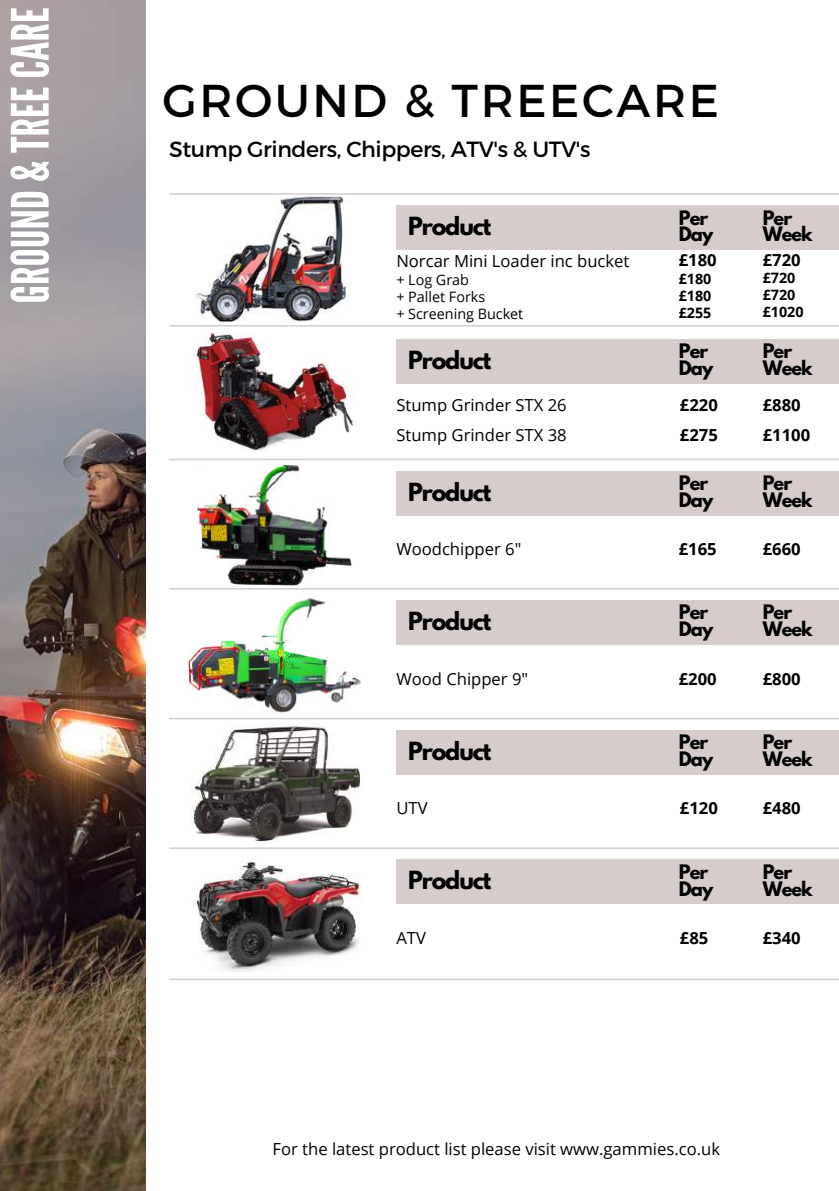
<style>
.page{position:relative;width:839px;height:1191px;background:#fff}
.page>*{position:absolute;margin:0;border:0;box-sizing:border-box;transform-origin:0 0}
.t1{font:51.4px "League Gothic";color:#fff}
.t2{font:46px "Montserrat";letter-spacing:.055em;color:#000}
.t3{font:700 22.2px "League Spartan";letter-spacing:-.05em;color:#000}
.t4{font:22px "Montserrat";letter-spacing:-.02em;color:#000}
.t5{font:700 17.8px/16.8px "League Spartan";letter-spacing:-.05em;color:#000}
.t6{font:16.6px "Open Sans";color:#000}
.t7{font:700 16.6px "Open Sans";color:#000}
.t8{font:14.4px "Open Sans";color:#000}
.t9{font:700 14.4px "Open Sans";color:#000}
</style>
<div class="page">
<hr style="left:169px;top:193px;width:669px;height:2px;background:#d6cccc">
<hr style="left:169px;top:325px;width:669px;height:2px;background:#d6cccc">
<hr style="left:169px;top:459px;width:669px;height:1px;background:#d6cccc">
<hr style="left:169px;top:588px;width:669px;height:2px;background:#d6cccc">
<hr style="left:169px;top:718px;width:669px;height:1px;background:#d6cccc">
<hr style="left:169px;top:847px;width:669px;height:2px;background:#d6cccc">
<hr style="left:169px;top:979px;width:669px;height:1px;background:#d6cccc">
<div style="left:396px;top:205px;width:442px;height:45px;background:#d6cccc"></div>
<div style="left:396px;top:339px;width:442px;height:45px;background:#d6cccc"></div>
<div style="left:396px;top:471px;width:442px;height:45px;background:#d6cccc"></div>
<div style="left:396px;top:600px;width:442px;height:45px;background:#d6cccc"></div>
<div style="left:396px;top:730px;width:442px;height:45px;background:#d6cccc"></div>
<div style="left:396px;top:859px;width:442px;height:45px;background:#d6cccc"></div>
<img style="left:192px;top:858px;width:170px;height:114px">
<img style="left:191px;top:724px;width:171px;height:118px">
<img style="left:191px;top:332px;width:164px;height:119px">
<img style="left:187px;top:598px;width:173px;height:115px">
<img style="left:195px;top:460px;width:157px;height:130px">
<img style="left:0;top:0;width:146px;height:1191px">
<img style="left:195px;top:195px;width:154px;height:126px">
<h1 class="t1" style="left:1px;top:304px;width:298px;rotate:-90deg">GROUND&amp;TREECARE</h1>
<h2 class="t2" style="left:162px;top:71px;width:558px">GROUND &amp; TREECARE</h2>
<h3 class="t4" style="left:169px;top:135px;width:422px">Stump Grinders, Chippers, ATV's &amp; UTV's</h3>
<h3 class="t3" style="left:408px;top:215px;width:85px">Product</h3>
<p class="t5" style="left:678px;top:211px;width:36px">Per<br>Day</p>
<p class="t5" style="left:762px;top:211px;width:51px">Per<br>Week</p>
<p class="t6" style="left:396px;top:249px;width:234px">Norcar Mini Loader inc bucket</p>
<p class="t7" style="left:678px;top:248px;width:39px">£180</p>
<p class="t7" style="left:762px;top:248px;width:39px">£720</p>
<p class="t8" style="left:396px;top:270px;width:74px">+ Log Grab</p>
<p class="t9" style="left:678px;top:268px;width:34px">£180</p>
<p class="t9" style="left:762px;top:267px;width:34px">£720</p>
<p class="t8" style="left:396px;top:286px;width:90px">+ Pallet Forks</p>
<p class="t9" style="left:678px;top:285px;width:34px">£180</p>
<p class="t9" style="left:762px;top:284px;width:34px">£720</p>
<p class="t8" style="left:396px;top:303px;width:128px">+ Screening Bucket</p>
<p class="t9" style="left:678px;top:302px;width:34px">£255</p>
<p class="t9" style="left:762px;top:301px;width:42px">£1020</p>
<h3 class="t3" style="left:408px;top:349px;width:85px">Product</h3>
<p class="t5" style="left:678px;top:345px;width:36px">Per<br>Day</p>
<p class="t5" style="left:762px;top:345px;width:51px">Per<br>Week</p>
<p class="t6" style="left:396px;top:393px;width:172px">Stump Grinder STX 26</p>
<p class="t7" style="left:680px;top:393px;width:39px">£220</p>
<p class="t7" style="left:762px;top:393px;width:39px">£880</p>
<p class="t6" style="left:396px;top:423px;width:172px">Stump Grinder STX 38</p>
<p class="t7" style="left:680px;top:423px;width:39px">£275</p>
<p class="t7" style="left:762px;top:423px;width:49px">£1100</p>
<h3 class="t3" style="left:408px;top:481px;width:85px">Product</h3>
<p class="t5" style="left:678px;top:477px;width:36px">Per<br>Day</p>
<p class="t5" style="left:762px;top:477px;width:51px">Per<br>Week</p>
<p class="t6" style="left:396px;top:538px;width:126px">Woodchipper 6"</p>
<p class="t7" style="left:678px;top:538px;width:39px">£165</p>
<p class="t7" style="left:762px;top:538px;width:39px">£660</p>
<h3 class="t3" style="left:408px;top:610px;width:85px">Product</h3>
<p class="t5" style="left:678px;top:606px;width:36px">Per<br>Day</p>
<p class="t5" style="left:762px;top:606px;width:51px">Per<br>Week</p>
<p class="t6" style="left:396px;top:667px;width:133px">Wood Chipper 9"</p>
<p class="t7" style="left:678px;top:667px;width:39px">£200</p>
<p class="t7" style="left:762px;top:667px;width:39px">£800</p>
<h3 class="t3" style="left:408px;top:740px;width:85px">Product</h3>
<p class="t5" style="left:678px;top:736px;width:36px">Per<br>Day</p>
<p class="t5" style="left:762px;top:736px;width:51px">Per<br>Week</p>
<p class="t6" style="left:396px;top:797px;width:33px">UTV</p>
<p class="t7" style="left:680px;top:797px;width:39px">£120</p>
<p class="t7" style="left:762px;top:797px;width:39px">£480</p>
<h3 class="t3" style="left:408px;top:869px;width:85px">Product</h3>
<p class="t5" style="left:678px;top:865px;width:36px">Per<br>Day</p>
<p class="t5" style="left:762px;top:865px;width:51px">Per<br>Week</p>
<p class="t6" style="left:396px;top:926px;width:31px">ATV</p>
<p class="t7" style="left:680px;top:926px;width:30px">£85</p>
<p class="t7" style="left:762px;top:926px;width:39px">£340</p>
<p class="t6" style="left:272px;top:1138px;width:449px">For the latest product list please visit www.gammies.co.uk</p>
</div>
